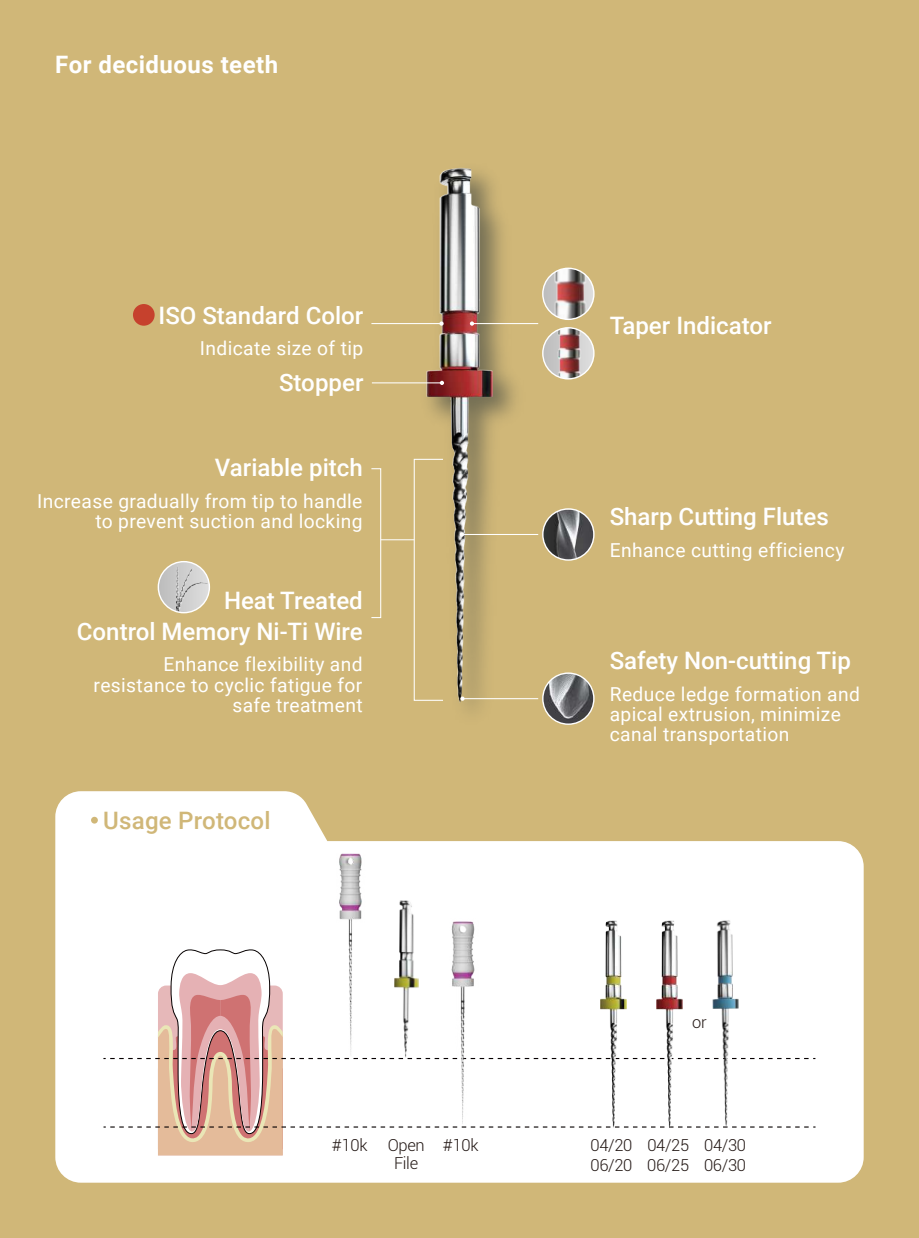
<style>
.page{position:relative;width:919px;height:1238px;background:#fff}
.page>*{position:absolute;margin:0;border:0;box-sizing:border-box;transform-origin:0 0}
.t1{font:500 24px/31.2px "Roboto";color:#fff;text-align:right}
.t2{font:700 24px "Roboto";letter-spacing:.02em;color:#fff}
.t3{font:500 24px "Roboto";letter-spacing:.01em;color:#d0b778}
.t4{font:19.2px/20.2px "Roboto";letter-spacing:.02em;color:#fff;text-align:right}
.t5{font:300 16.5px/18px "Roboto";letter-spacing:-.02em;color:#221714}
</style>
<div class="page">
<div style="left:0;top:0;width:918px;height:1237px;background:#d0b778"></div>
<svg style="left:55px;top:791px;width:808px;height:391px;fill:#fff"></svg>
<div style="left:91px;top:816px;width:7px;height:7px;background:#d0b778;border-radius:50%"></div>
<svg style="left:103px;top:947px;width:712px;height:208px;background:#f6edeb"></svg>
<img style="left:712px;top:914px;width:27px;height:213px">
<img style="left:656px;top:914px;width:26px;height:213px">
<img style="left:600px;top:914px;width:26px;height:213px">
<img style="left:439px;top:866px;width:51px;height:259px">
<img style="left:393px;top:900px;width:26px;height:166px">
<img style="left:307px;top:842px;width:66px;height:222px">
<img style="left:413px;top:192px;width:119px;height:518px">
<img style="left:426px;top:168px;width:67px;height:534px">
<img style="left:158px;top:561px;width:51px;height:51px;border-radius:26px">
<div style="left:158px;top:561px;width:52px;height:52px;border:1px solid #fff;border-radius:50%"></div>
<img style="left:542px;top:510px;width:52px;height:50px">
<div style="left:542px;top:508px;width:52px;height:52px;border:1px solid #fff;border-radius:50%"></div>
<hr style="left:462px;top:534px;width:76px;height:1px;background:#fff">
<hr style="left:462px;top:698px;width:76px;height:1px;background:#fff">
<hr style="left:371px;top:323px;width:71px;height:1px;background:#fff">
<hr style="left:372px;top:382px;width:70px;height:1px;background:#fff">
<svg style="left:439px;top:321px;width:4px;height:5px"></svg>
<svg style="left:470px;top:321px;width:4px;height:5px"></svg>
<svg style="left:440px;top:381px;width:4px;height:4px"></svg>
<svg style="left:459px;top:532px;width:5px;height:4px"></svg>
<svg style="left:460px;top:696px;width:4px;height:4px"></svg>
<hr style="left:472px;top:323px;width:66px;height:1px;background:#fff">
<div style="left:133px;top:304px;width:22px;height:22px;background:#c6412d;border-radius:50%"></div>
<img style="left:542px;top:673px;width:52px;height:51px;border-radius:26px">
<div style="left:542px;top:672px;width:52px;height:53px;border:1px solid #fff;border-radius:50%"></div>
<hr style="left:380px;top:539px;width:34px;height:1px;background:#fff">
<div style="left:413px;top:459px;width:30px;height:241px;border:1px solid #fff"></div>
<div style="left:371px;top:468px;width:10px;height:150px;border:1px solid #fff"></div>
<img style="left:542px;top:268px;width:52px;height:51px;border-radius:26px">
<div style="left:542px;top:267px;width:52px;height:53px;border:1px solid #fff;border-radius:50%"></div>
<svg style="left:542px;top:328px;width:52px;height:51px"></svg>
<img style="left:548px;top:328px;width:40px;height:51px">
<div style="left:542px;top:327px;width:52px;height:52px;border:1px solid #fff;border-radius:50%"></div>
<p class="t2" style="left:55px;top:48px;width:224px">For deciduous teeth</p>
<p class="t1" style="left:158px;top:299px;width:206px">ISO Standard Color</p>
<p class="t4" style="left:200px;top:337px;width:165px">Indicate size of tip</p>
<p class="t1" style="left:279px;top:366px;width:86px">Stopper</p>
<p class="t1" style="left:215px;top:451px;width:149px">Variable pitch</p>
<p class="t4" style="left:37px;top:490px;width:327px">Increase gradually from tip to handle to prevent suction and locking</p>
<p class="t1" style="left:77px;top:583px;width:287px">Heat Treated<br>Control Memory Ni-Ti Wire</p>
<p class="t4" style="left:94px;top:653px;width:270px">Enhance flexibility and resistance to cyclic fatigue for safe treatment</p>
<p class="t3" style="left:103px;top:803px;width:169px">Usage Protocol</p>
<p class="t1" style="left:609px;top:308px;width:163px">Taper Indicator</p>
<p class="t1" style="left:609px;top:500px;width:220px">Sharp Cutting Flutes</p>
<p class="t4" style="left:609px;top:539px;width:236px">Enhance cutting efficiency</p>
<p class="t1" style="left:609px;top:644px;width:242px">Safety Non-cutting Tip</p>
<p class="t4" style="left:609px;top:683px;width:252px;text-align:left">Reduce ledge formation and apical extrusion, minimize canal transportation</p>
<p class="t5" style="left:692px;top:1012px;width:16px">or</p>
<p class="t5" style="left:394px;top:1135px;width:32px;text-indent:-62px">#10k Open<br>File</p>
<p class="t5" style="left:443px;top:1135px;width:37px">#10k</p>
<p class="t5" style="left:590px;top:1133px;width:157px;line-height:20.4px">04/20 04/25 04/30<br>06/20 06/25 06/30</p>
</div>
